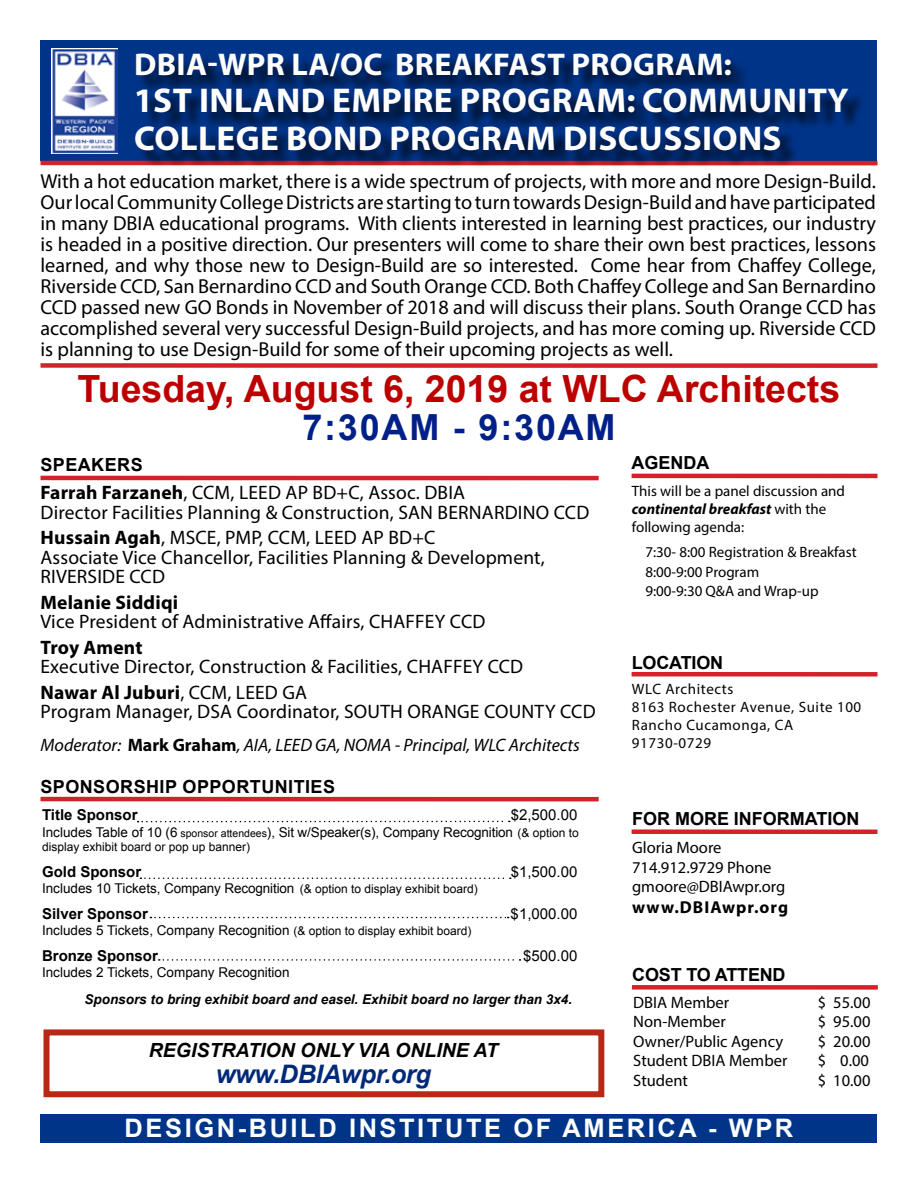
<style>
.page{position:relative;width:918px;height:1188px;background:#fff}
.page>*{position:absolute;margin:0;border:0;box-sizing:border-box;transform-origin:0 0}
.t1{font:700 37.5px "Arial";color:#bc0000}
.t2{font:700 36px "Arial";letter-spacing:.05em;color:#002089}
.t3{font:700 34.5px/37.5px "Myriad Pro";letter-spacing:.01em;color:#fffefd}
.t4{font:700 31.5px "Myriad Pro";letter-spacing:.01em;color:#fffefd}
.t5{font:700 25.5px "Arial";letter-spacing:.1em;color:#fbfefd}
.t6{font:italic 700 25.5px "Arial";letter-spacing:-.01em;color:#002979}
.t7{font:20.25px/21px "Myriad Pro";color:#000;text-align:justify}
.t8{font:19.5px/19.5px "Myriad Pro";letter-spacing:.01em;color:#000}
.t9{font:italic 700 19.5px "Arial";color:#000}
.t10{font:700 19.5px "Myriad Pro";letter-spacing:.01em;color:#000}
.t11{font:italic 18px "Myriad Pro";color:#000}
.t12{font:700 18px "Arial";color:#000}
.t13{font:700 18px "Arial";letter-spacing:.025em;color:#000103}
.t14{font:700 18px "Arial";letter-spacing:.025em;color:#000003}
.t15{font:700 17.25px "Myriad Pro";letter-spacing:.06em;color:#000}
.t16{font:16.5px/19.8px "Myriad Pro";color:#000}
.t17{font:15px/18px "Myriad Pro";color:#000}
.t18{font:15px/18px "Myriad Pro";letter-spacing:.04em;color:#020403}
.t19{font:700 15px "Arial";color:#000}
.t20{font:15px "Arial";color:#000}
.t21{font:13.5px "Arial";color:#000}
.t22{font:italic 700 13.5px "Arial";color:#000}
.t23{font:12px "Arial";color:#000}
.s1{font-weight:700}
.s2{font-weight:700;font-style:normal}
.s3{font-size:10.5px}
.s4{font-size:12px}
.s5{font-weight:700;font-style:italic}
</style>
<div class="page">
<div style="left:40px;top:1114px;width:838px;height:29px;background:#003489"></div>
<div style="left:40px;top:40px;width:838px;height:121px;background:#003489"></div>
<img style="left:52px;top:48px;width:65px;height:106px">
<hr style="left:41px;top:476px;width:558px;height:4px;background:#d2232a">
<hr style="left:632px;top:474px;width:245px;height:4px;background:#d2232a">
<div style="left:632px;top:672px;width:245px;height:5px;background:#d2232a"></div>
<div style="left:41px;top:363px;width:836px;height:5px;background:#d2232a"></div>
<hr style="left:41px;top:161px;width:836px;height:4px;background:#d2232a">
<div style="left:632px;top:829px;width:245px;height:5px;background:#d2232a"></div>
<div style="left:138px;top:56px;width:728px;height:113px;background:#000;opacity:.75"></div>
<hr style="left:41px;top:797px;width:558px;height:4px;background:#d2232a">
<div style="left:632px;top:985px;width:246px;height:5px;background:#d2232a"></div>
<svg style="left:138px;top:821px;width:372px;height:1px"></svg>
<svg style="left:140px;top:878px;width:371px;height:1px"></svg>
<svg style="left:150px;top:917px;width:359px;height:1px"></svg>
<svg style="left:159px;top:959px;width:362px;height:2px"></svg>
<div style="left:44px;top:1029px;width:560px;height:68px;border:6px solid #b72817"></div>
<h3 class="t4" style="left:134px;top:44px;width:599px">DBIA-WPR LA/OC BREAKFAST PROGRAM:</h3>
<h3 class="t3" style="left:134px;top:81px;width:717px">1ST INLAND EMPIRE PROGRAM: COMMUNITY<br>COLLEGE BOND PROGRAM DISCUSSIONS</h3>
<p class="t7" style="left:41px;top:171px;width:837px">With a hot education market, there is a wide spectrum of projects, with more and more Design-Build.<br>Our local Community College Districts are starting to turn towards Design-Build and have participated in many DBIA educational programs. With clients interested in learning best practices, our industry is headed in a positive direction. Our presenters will come to share their own best practices, lessons learned, and why those new to Design-Build are so interested. Come hear from Chaffey College, Riverside CCD, San Bernardino CCD and South Orange CCD. Both Chaffey College and San Bernardino CCD passed new GO Bonds in November of 2018 and will discuss their plans. South Orange CCD has accomplished several very successful Design-Build projects, and has more coming up. Riverside CCD is planning to use Design-Build for some of their upcoming projects as well.</p>
<h1 class="t1" style="left:78px;top:364px;width:764px">Tuesday, August 6, 2019 at WLC Architects</h1>
<h2 class="t2" style="left:302px;top:404px;width:315px">7:30AM - 9:30AM</h2>
<p class="t14" style="left:41px;top:452px;width:104px">SPEAKERS</p>
<p class="t12" style="left:632px;top:451px;width:79px">AGENDA</p>
<p class="t8" style="left:41px;top:483px;width:550px"><span class="s1">Farrah Farzaneh</span>, CCM, LEED AP BD+C, Assoc. DBIA<br>Director Facilities Planning &amp; Construction, SAN BERNARDINO CCD</p>
<p class="t8" style="left:41px;top:528px;width:506px"><span class="s1">Hussain Agah</span>, MSCE, PMP, CCM, LEED AP BD+C<br>Associate Vice Chancellor, Facilities Planning &amp; Development,<br>RIVERSIDE CCD</p>
<p class="t10" style="left:41px;top:589px;width:139px">Melanie Siddiqi</p>
<p class="t8" style="left:41px;top:612px;width:446px">Vice President of Administrative Affairs, CHAFFEY CCD</p>
<p class="t10" style="left:41px;top:634px;width:104px">Troy Ament</p>
<p class="t8" style="left:41px;top:654px;width:484px;line-height:25.5px">Executive Director, Construction &amp; Facilities, CHAFFEY CCD<br><span class="s1">Nawar Al Juburi</span>, CCM, LEED GA</p>
<p class="t8" style="left:41px;top:702px;width:557px">Program Manager, DSA Coordinator, SOUTH ORANGE COUNTY CCD</p>
<p class="t11" style="left:41px;top:734px;width:541px">Moderator: <span class="s2">Mark Graham</span>, AIA, LEED GA, NOMA - Principal, WLC Architects</p>
<p class="t13" style="left:41px;top:775px;width:296px">SPONSORSHIP OPPORTUNITIES</p>
<p class="t19" style="left:42px;top:805px;width:97px">Title Sponsor</p>
<p class="t20" style="left:511px;top:805px;width:68px">$2,500.00</p>
<p class="t21" style="left:42px;top:823px;width:538px">Includes Table of 10 (6 <span class="s3">sponsor attendees</span>), Sit w/Speaker(s), Company Recognition <span class="s4">(&amp; option to</span></p>
<p class="t23" style="left:42px;top:839px;width:210px">display exhibit board or pop up banner)</p>
<p class="t19" style="left:42px;top:862px;width:101px">Gold Sponsor</p>
<p class="t20" style="left:511px;top:862px;width:68px">$1,500.00</p>
<p class="t21" style="left:42px;top:880px;width:437px">Includes 10 Tickets, Company Recognition <span class="s4">(&amp; option to display exhibit board)</span></p>
<p class="t19" style="left:42px;top:904px;width:107px">Silver Sponsor</p>
<p class="t20" style="left:511px;top:904px;width:68px">$1,000.00</p>
<p class="t21" style="left:42px;top:922px;width:431px">Includes 5 Tickets, Company Recognition <span class="s4">(&amp; option to display exhibit board)</span></p>
<p class="t19" style="left:42px;top:946px;width:117px">Bronze Sponsor</p>
<p class="t20" style="left:523px;top:946px;width:56px">$500.00</p>
<p class="t21" style="left:42px;top:964px;width:249px">Includes 2 Tickets, Company Recognition</p>
<p class="t22" style="left:85px;top:991px;width:489px">Sponsors to bring exhibit board and easel. Exhibit board no larger than 3x4.</p>
<p class="t9" style="left:149px;top:1038px;width:351px">REGISTRATION ONLY VIA ONLINE AT</p>
<p class="t6" style="left:216px;top:1057px;width:216px">www.DBIAwpr.org</p>
<p class="t17" style="left:632px;top:481px;width:215px">This will be a panel discussion and <span class="s5">continental breakfast</span> with the following agenda:</p>
<p class="t17" style="left:645px;top:542px;width:213px;line-height:19.5px">7:30- 8:00 Registration &amp; Breakfast<br>8:00-9:00 Program<br>9:00-9:30 Q&amp;A and Wrap-up</p>
<p class="t12" style="left:632px;top:651px;width:93px">LOCATION</p>
<p class="t18" style="left:632px;top:679px;width:231px">WLC Architects<br>8163 Rochester Avenue, Suite 100<br>Rancho Cucamonga, CA<br>91730-0729</p>
<p class="t12" style="left:632px;top:807px;width:229px">FOR MORE INFORMATION</p>
<p class="t16" style="left:632px;top:837px;width:155px">Gloria Moore<br>714.912.9729 Phone gmoore@DBIAwpr.org</p>
<p class="t15" style="left:632px;top:896px;width:157px">www.DBIAwpr.org</p>
<p class="t12" style="left:632px;top:963px;width:155px">COST TO ATTEND</p>
<p class="t16" style="left:633px;top:992px;width:97px">DBIA Member</p>
<p class="t16" style="left:818px;top:992px;width:54px">$ 55.00</p>
<p class="t16" style="left:633px;top:1012px;width:94px">Non-Member</p>
<p class="t16" style="left:818px;top:1012px;width:54px">$ 95.00</p>
<p class="t16" style="left:633px;top:1031px;width:151px">Owner/Public Agency</p>
<p class="t16" style="left:818px;top:1031px;width:54px">$ 20.00</p>
<p class="t16" style="left:633px;top:1051px;width:156px">Student DBIA Member</p>
<p class="t16" style="left:818px;top:1051px;width:53px">$ 0.00</p>
<p class="t16" style="left:633px;top:1070px;width:56px">Student</p>
<p class="t16" style="left:818px;top:1070px;width:54px">$ 10.00</p>
<p class="t5" style="left:125px;top:1111px;width:670px">DESIGN-BUILD INSTITUTE OF AMERICA - WPR</p>
</div>
